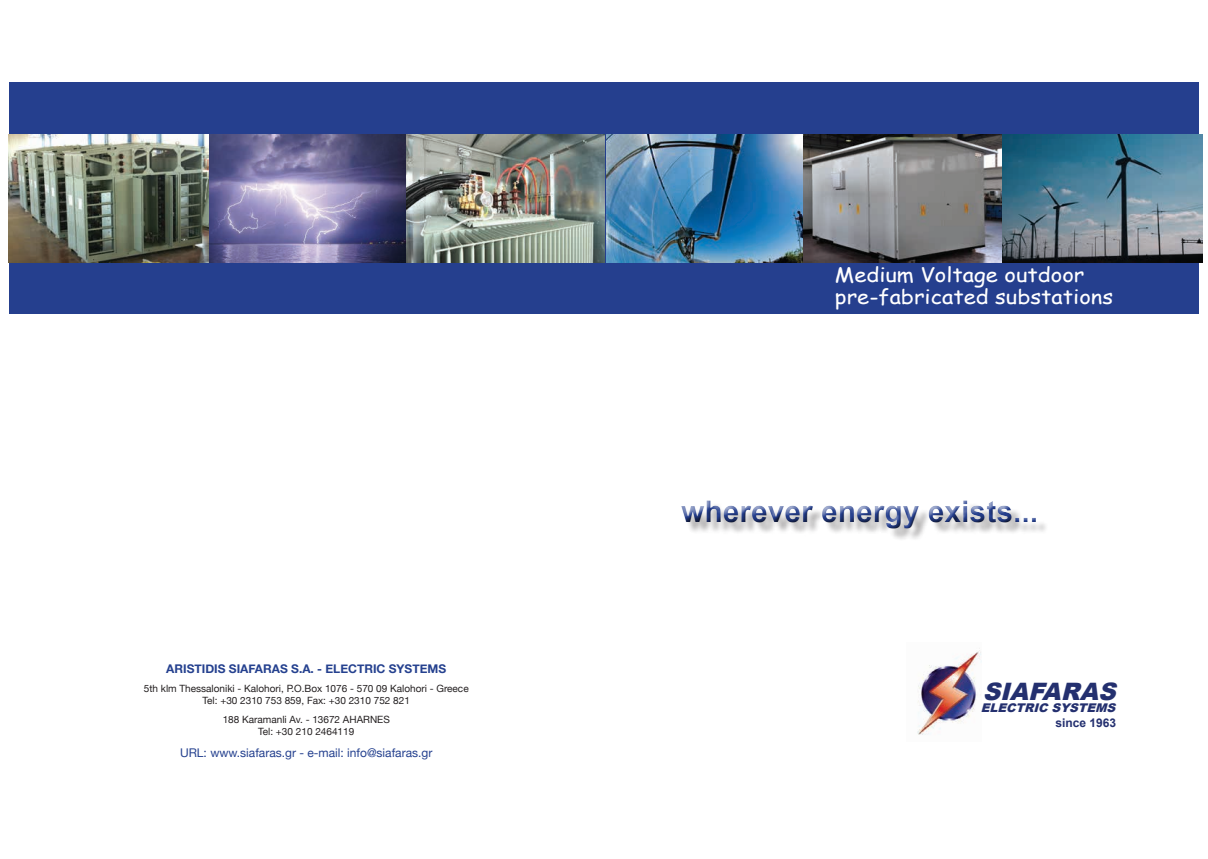
<style>
.page{position:relative;width:1208px;height:859px;background:#fff}
.page>*{position:absolute;margin:0;border:0;box-sizing:border-box;transform-origin:0 0}
.t1{font:700 30px "Arial";color:#253f8e}
.t2{font:italic 900 24px "Arial";color:#24306f}
.t3{font:20px/22px "Comic Sans MS";color:#fff;scale:1.1 1}
.t4{font:12px "Helvetica Neue";color:#25418f}
.t5{font:700 12px "Helvetica Neue";color:#25418f}
.t6{font:italic 900 12px "Arial";color:#24306f}
.t7{font:700 12px "Arial";color:#243070}
.t8{font:10px/12px "Helvetica Neue";color:#231f20;text-align:center}
</style>
<div class="page">
<div style="left:9px;top:83px;width:1189px;height:231px;background:#253f8e"></div>
<img style="left:9px;top:135px;width:595px;height:127px">
<img style="left:606px;top:135px;width:197px;height:127px">
<img style="left:803px;top:135px;width:399px;height:127px">
<div style="left:680px;top:496px;width:363px;height:40px;background:#231f20;opacity:.75"></div>
<img style="left:917px;top:648px;width:65px;height:87px">
<p class="t5" style="left:166px;top:659px;width:281px">ARISTIDIS SIAFARAS S.A. - ELECTRIC SYSTEMS</p>
<p class="t8" style="left:144px;top:683px;width:326px">5th klm Thessaloniki - Kalohori, P.O.Box 1076 - 570 09 Kalohori - Greece<br>Tel: +30 2310 753 859, Fax: +30 2310 752 821</p>
<p class="t8" style="left:223px;top:714px;width:169px">188 Karamanli Av. - 13672 AHARNES<br>Tel: +30 210 2464119</p>
<p class="t4" style="left:180px;top:744px;width:254px">URL: www.siafaras.gr - e-mail: info@siafaras.gr</p>
<h3 class="t3" style="left:835px;top:263px;width:254px">Medium Voltage outdoor pre-fabricated substations</h3>
<h1 class="t1" style="left:681px;top:492px;width:358px">wherever energy exists...</h1>
<h2 class="t2" style="left:983px;top:674px;width:142px">SIAFARAS</h2>
<p class="t6" style="left:981px;top:699px;width:140px">ELECTRIC SYSTEMS</p>
<p class="t7" style="left:1055px;top:715px;width:62px">since 1963</p>
</div>
